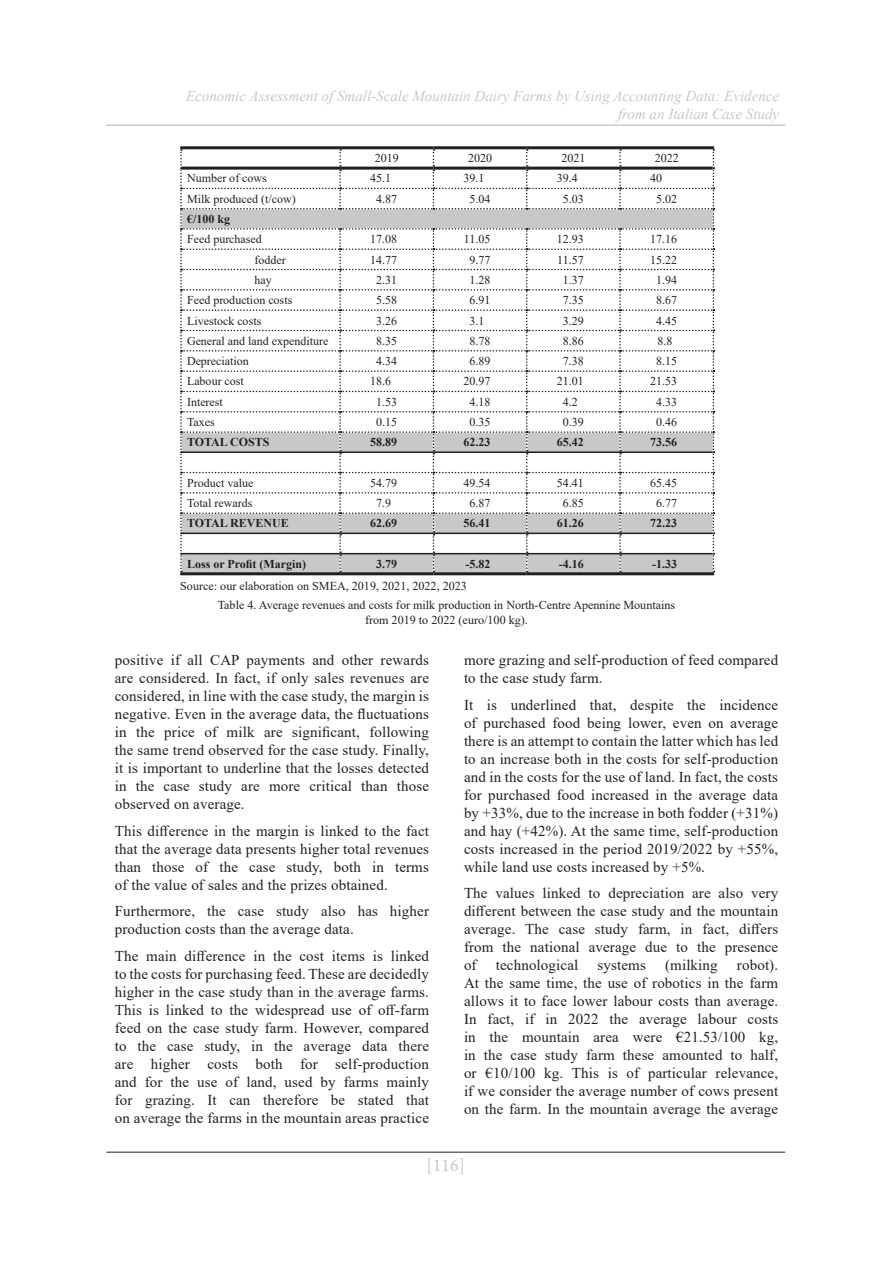
<style>
.page{position:relative;width:893px;height:1263px;background:#fff}
.page>*{position:absolute;margin:0;border:0;box-sizing:border-box;transform-origin:0 0}
.t1{font:18px "Minion Pro";color:#c7c8ca}
.odstavec{font:15px/18px "Times New Roman";letter-spacing:.01em;color:#231f20;text-align:justify}
.t2{font:italic 15px/18px "Times New Roman";color:#c7c8ca;text-align:right}
.popisky_grafů-figures{font:12.15px/14.5px "Times New Roman";color:#231f20;text-align:center}
.t3{font:12px "Times New Roman";color:#231f20}
.t4{font:700 12px "Times New Roman";color:#231f20}
</style>
<div class="page">
<hr style="left:106px;top:124px;width:679px;height:2px;background:#c7c8ca">
<hr style="left:106px;top:1152px;width:679px;height:1px;background:#231f20">
<svg style="left:180px;top:149px;width:534px;height:423px"></svg>
<hr style="left:180px;top:572px;width:160px;height:3px;background:#231f20">
<hr style="left:620px;top:572px;width:94px;height:3px;background:#231f20">
<hr style="left:180px;top:146px;width:160px;height:3px;background:#231f20">
<hr style="left:340px;top:146px;width:93px;height:3px;background:#231f20">
<hr style="left:433px;top:146px;width:94px;height:3px;background:#231f20">
<hr style="left:527px;top:146px;width:93px;height:3px;background:#231f20">
<hr style="left:620px;top:146px;width:94px;height:3px;background:#231f20">
<hr style="left:182px;top:167px;width:158px;height:3px;background:#231f20">
<hr style="left:340px;top:167px;width:93px;height:3px;background:#231f20">
<hr style="left:433px;top:167px;width:94px;height:3px;background:#231f20">
<hr style="left:527px;top:167px;width:93px;height:3px;background:#231f20">
<hr style="left:620px;top:167px;width:93px;height:3px;background:#231f20">
<hr style="left:182px;top:451px;width:158px;height:2px;background:#231f20">
<hr style="left:620px;top:451px;width:93px;height:2px;background:#231f20">
<hr style="left:182px;top:533px;width:158px;height:1px;background:#231f20">
<hr style="left:620px;top:533px;width:93px;height:1px;background:#231f20">
<hr style="left:182px;top:553px;width:158px;height:1px;background:#231f20">
<hr style="left:620px;top:553px;width:93px;height:1px;background:#231f20">
<img style="left:224px;top:409px;width:445px;height:167px">
<p class="t2" style="left:186px;top:87px;width:595px">Economic Assessment of Small-Scale Mountain Dairy Farms by Using Accounting Data: Evidence from an Italian Case Study</p>
<p class="t3" style="left:375px;top:150px;width:25px">2019</p>
<p class="t3" style="left:468px;top:150px;width:25px">2020</p>
<p class="t3" style="left:561px;top:150px;width:25px">2021</p>
<p class="t3" style="left:655px;top:150px;width:25px">2022</p>
<p class="t3" style="left:187px;top:170px;width:81px">Number of cows</p>
<p class="t3" style="left:370px;top:170px;width:22px">45.1</p>
<p class="t3" style="left:463px;top:170px;width:22px">39.1</p>
<p class="t3" style="left:557px;top:170px;width:22px">39.4</p>
<p class="t3" style="left:650px;top:170px;width:13px">40</p>
<p class="t3" style="left:187px;top:190px;width:110px">Milk produced (t/cow)</p>
<p class="t3" style="left:376px;top:190px;width:22px">4.87</p>
<p class="t3" style="left:469px;top:190px;width:22px">5.04</p>
<p class="t3" style="left:563px;top:190px;width:22px">5.03</p>
<p class="t3" style="left:656px;top:190px;width:22px">5.02</p>
<p class="t4" style="left:187px;top:210px;width:45px">€/100 kg</p>
<p class="t3" style="left:187px;top:231px;width:76px">Feed purchased</p>
<p class="t3" style="left:370px;top:231px;width:28px">17.08</p>
<p class="t3" style="left:464px;top:231px;width:28px">11.05</p>
<p class="t3" style="left:557px;top:231px;width:28px">12.93</p>
<p class="t3" style="left:650px;top:231px;width:28px">17.16</p>
<p class="t3" style="left:254px;top:251px;width:33px">fodder</p>
<p class="t3" style="left:370px;top:251px;width:28px">14.77</p>
<p class="t3" style="left:469px;top:251px;width:22px">9.77</p>
<p class="t3" style="left:557px;top:251px;width:28px">11.57</p>
<p class="t3" style="left:650px;top:251px;width:28px">15.22</p>
<p class="t3" style="left:254px;top:271px;width:19px">hay</p>
<p class="t3" style="left:376px;top:271px;width:22px">2.31</p>
<p class="t3" style="left:469px;top:271px;width:22px">1.28</p>
<p class="t3" style="left:563px;top:271px;width:22px">1.37</p>
<p class="t3" style="left:656px;top:271px;width:22px">1.94</p>
<p class="t3" style="left:187px;top:292px;width:107px">Feed production costs</p>
<p class="t3" style="left:376px;top:292px;width:22px">5.58</p>
<p class="t3" style="left:469px;top:292px;width:22px">6.91</p>
<p class="t3" style="left:563px;top:292px;width:22px">7.35</p>
<p class="t3" style="left:656px;top:292px;width:22px">8.67</p>
<p class="t3" style="left:187px;top:312px;width:76px">Livestock costs</p>
<p class="t3" style="left:376px;top:312px;width:22px">3.26</p>
<p class="t3" style="left:469px;top:312px;width:16px">3.1</p>
<p class="t3" style="left:563px;top:312px;width:22px">3.29</p>
<p class="t3" style="left:656px;top:312px;width:22px">4.45</p>
<p class="t3" style="left:187px;top:332px;width:143px">General and land expenditure</p>
<p class="t3" style="left:376px;top:332px;width:22px">8.35</p>
<p class="t3" style="left:469px;top:332px;width:22px">8.78</p>
<p class="t3" style="left:563px;top:332px;width:22px">8.86</p>
<p class="t3" style="left:658px;top:332px;width:16px">8.8</p>
<p class="t3" style="left:187px;top:353px;width:63px">Depreciation</p>
<p class="t3" style="left:376px;top:353px;width:22px">4.34</p>
<p class="t3" style="left:469px;top:353px;width:22px">6.89</p>
<p class="t3" style="left:563px;top:353px;width:22px">7.38</p>
<p class="t3" style="left:656px;top:353px;width:22px">8.15</p>
<p class="t3" style="left:187px;top:373px;width:58px">Labour cost</p>
<p class="t3" style="left:370px;top:373px;width:22px">18.6</p>
<p class="t3" style="left:463px;top:373px;width:28px">20.97</p>
<p class="t3" style="left:557px;top:373px;width:28px">21.01</p>
<p class="t3" style="left:650px;top:373px;width:28px">21.53</p>
<p class="t3" style="left:187px;top:393px;width:37px">Interest</p>
<p class="t3" style="left:376px;top:393px;width:22px">1.53</p>
<p class="t3" style="left:469px;top:393px;width:22px">4.18</p>
<p class="t3" style="left:563px;top:393px;width:16px">4.2</p>
<p class="t3" style="left:656px;top:393px;width:22px">4.33</p>
<p class="t3" style="left:187px;top:414px;width:29px">Taxes</p>
<p class="t3" style="left:376px;top:414px;width:22px">0.15</p>
<p class="t3" style="left:469px;top:414px;width:22px">0.35</p>
<p class="t3" style="left:563px;top:414px;width:22px">0.39</p>
<p class="t3" style="left:656px;top:414px;width:22px">0.46</p>
<p class="t4" style="left:187px;top:434px;width:84px">TOTAL COSTS</p>
<p class="t4" style="left:370px;top:434px;width:28px">58.89</p>
<p class="t4" style="left:463px;top:434px;width:28px">62.23</p>
<p class="t4" style="left:557px;top:434px;width:28px">65.42</p>
<p class="t4" style="left:650px;top:434px;width:28px">73.56</p>
<p class="t3" style="left:187px;top:474px;width:68px">Product value</p>
<p class="t3" style="left:370px;top:474px;width:28px">54.79</p>
<p class="t3" style="left:463px;top:474px;width:28px">49.54</p>
<p class="t3" style="left:557px;top:474px;width:28px">54.41</p>
<p class="t3" style="left:650px;top:474px;width:28px">65.45</p>
<p class="t3" style="left:187px;top:495px;width:67px">Total rewards</p>
<p class="t3" style="left:376px;top:495px;width:16px">7.9</p>
<p class="t3" style="left:469px;top:495px;width:22px">6.87</p>
<p class="t3" style="left:563px;top:495px;width:22px">6.85</p>
<p class="t3" style="left:656px;top:495px;width:22px">6.77</p>
<p class="t4" style="left:187px;top:515px;width:103px">TOTAL REVENUE</p>
<p class="t4" style="left:370px;top:515px;width:28px">62.69</p>
<p class="t4" style="left:463px;top:515px;width:28px">56.41</p>
<p class="t4" style="left:557px;top:515px;width:28px">61.26</p>
<p class="t4" style="left:650px;top:515px;width:28px">72.23</p>
<p class="t4" style="left:187px;top:555px;width:121px">Loss or Profit (Margin)</p>
<p class="t4" style="left:376px;top:555px;width:22px">3.79</p>
<p class="t4" style="left:465px;top:555px;width:26px">-5.82</p>
<p class="t4" style="left:559px;top:555px;width:26px">-4.16</p>
<p class="t4" style="left:652px;top:555px;width:26px">-1.33</p>
<p class="popisky_grafů-figures" style="left:180px;top:579px;width:288px">Source: our elaboration on SMEA, 2019, 2021, 2022, 2023</p>
<p class="popisky_grafů-figures" style="left:218px;top:597px;width:459px">Table 4. Average revenues and costs for milk production in North-Centre Apennine Mountains from 2019 to 2022 (euro/100 kg).</p>
<p class="odstavec" style="left:115px;top:651px;width:316px">positive if all CAP payments and other rewards are considered. In fact, if only sales revenues are considered, in line with the case study, the margin is negative. Even in the average data, the fluctuations in the price of milk are significant, following the same trend observed for the case study. Finally, it is important to underline that the losses detected in the case study are more critical than those observed on average.</p>
<p class="odstavec" style="left:115px;top:821px;width:316px">This difference in the margin is linked to the fact that the average data presents higher total revenues than those of the case study, both in terms of the value of sales and the prizes obtained.</p>
<p class="odstavec" style="left:115px;top:902px;width:316px">Furthermore, the case study also has higher production costs than the average data.</p>
<p class="odstavec" style="left:115px;top:946px;width:316px">The main difference in the cost items is linked to the costs for purchasing feed. These are decidedly higher in the case study than in the average farms.<br>This is linked to the widespread use of off-farm feed on the case study farm. However, compared to the case study, in the average data there are higher costs both for self-production and for the use of land, used by farms mainly for grazing. It can therefore be stated that on average the farms in the mountain areas practice</p>
<p class="odstavec" style="left:464px;top:651px;width:316px">more grazing and self-production of feed compared to the case study farm.</p>
<p class="odstavec" style="left:464px;top:695px;width:316px">It is underlined that, despite the incidence of purchased food being lower, even on average there is an attempt to contain the latter which has led to an increase both in the costs for self-production and in the costs for the use of land. In fact, the costs for purchased food increased in the average data by +33%, due to the increase in both fodder (+31%) and hay (+42%). At the same time, self-production costs increased in the period 2019/2022 by +55%, while land use costs increased by +5%.</p>
<p class="odstavec" style="left:464px;top:884px;width:316px">The values linked to depreciation are also very different between the case study and the mountain average. The case study farm, in fact, differs from the national average due to the presence of</p>
<p class="odstavec" style="left:464px;top:956px;width:316px;text-indent:273px">robot).<br>At the same time, the use of robotics in the farm allows it to face lower labour costs than average.<br>In fact, if in 2022 the average labour costs in the mountain area were €21.53/100 kg, in the case study farm these amounted to half, or €10/100 kg. This is of particular relevance, if we consider the average number of cows present on the farm. In the mountain average the average</p>
<p class="odstavec" style="left:496px;top:956px;width:84px">technological</p>
<p class="odstavec" style="left:597px;top:956px;width:50px">systems</p>
<p class="odstavec" style="left:665px;top:956px;width:54px">(milking</p>
<p class="t1" style="left:427px;top:1153px;width:40px">[116]</p>
</div>
